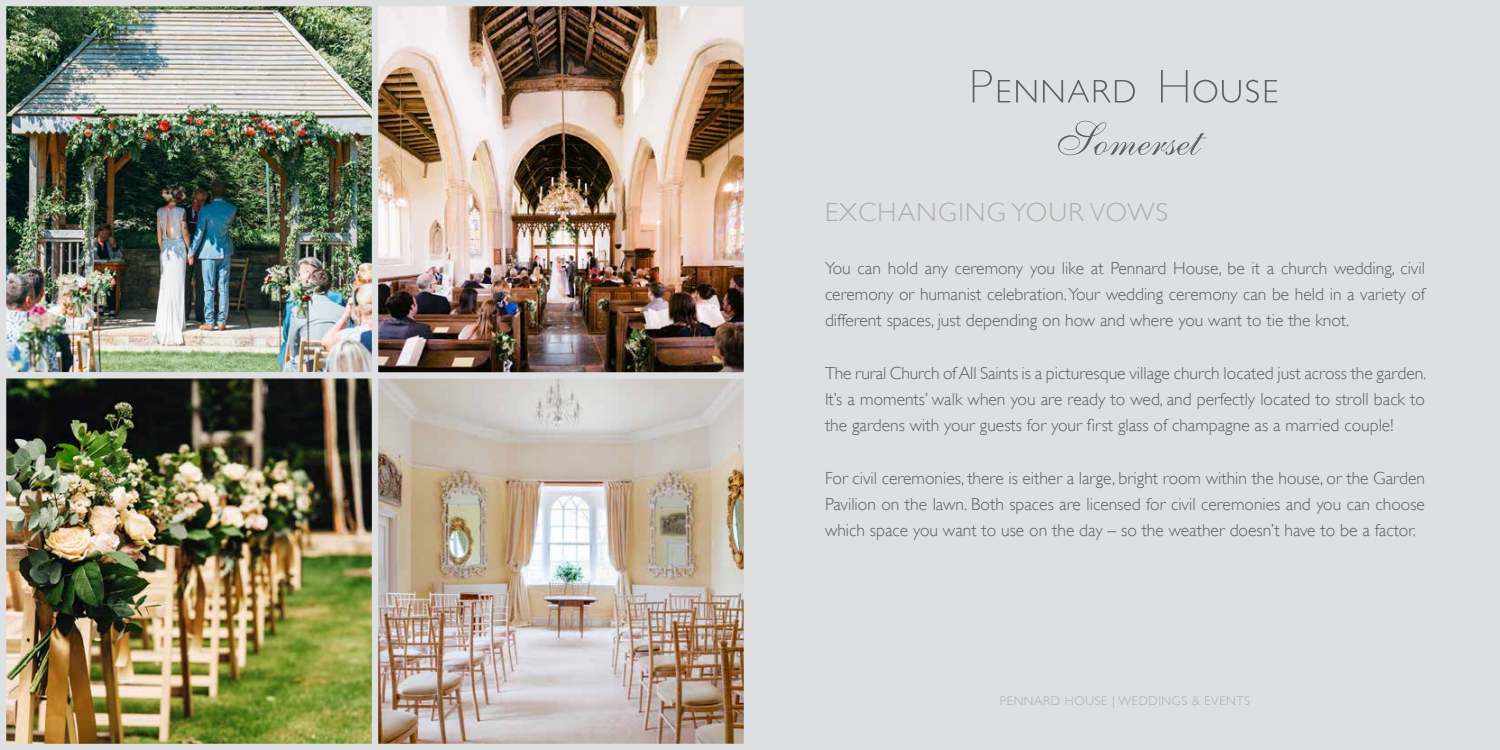
<style>
.page{position:relative;width:1500px;height:750px;background:#dedfe0}
.page>*{position:absolute;margin:0;border:0;box-sizing:border-box;transform-origin:0 0}
.t1{font:300 26.25px "Gill Sans";letter-spacing:.05em;color:#afafb0}
.t2{font:300 17.5px/26.2px "Gill Sans";color:#5f6062;text-align:justify}
.t3{font:300 12.5px "Gill Sans";letter-spacing:.05em;color:#aaacaf}
</style>
<div class="page">
<svg style="left:998px;top:80px;width:12px;height:22px"></svg>
<svg style="left:1016px;top:80px;width:20px;height:22px"></svg>
<svg style="left:1043px;top:80px;width:92px;height:22px"></svg>
<svg style="left:1194px;top:80px;width:65px;height:23px"></svg>
<svg style="left:1265px;top:80px;width:12px;height:22px"></svg>
<svg style="left:1058px;top:121px;width:149px;height:34px"></svg>
<svg style="left:1161px;top:70px;width:27px;height:32px"></svg>
<svg style="left:973px;top:70px;width:19px;height:32px"></svg>
<img style="left:7px;top:7px;width:736px;height:736px">
<div style="left:372px;top:372px;width:378px;height:378px;border:6px solid #dedfe0"></div>
<div style="left:372px;top:0;width:378px;height:378px;border:6px solid #dedfe0"></div>
<div style="left:0;top:0;width:378px;height:378px;border:6px solid #dedfe0"></div>
<div style="left:0;top:372px;width:378px;height:378px;border:6px solid #dedfe0"></div>
<h1 class="t1" style="left:825px;top:198px;width:345px">EXCHANGING YOUR VOWS</h1>
<p class="t2" style="left:825px;top:255px;width:602px">You can hold any ceremony you like at Pennard House, be it a church wedding, civil ceremony or humanist celebration. Your wedding ceremony can be held in a variety of different spaces, just depending on how and where you want to tie the knot.</p>
<p class="t2" style="left:825px;top:360px;width:603px">The rural Church of All Saints is a picturesque village church located just across the garden.<br>It’s a moments’ walk when you are ready to wed, and perfectly located to stroll back to the gardens with your guests for your first glass of champagne as a married couple!</p>
<p class="t2" style="left:825px;top:465px;width:602px">For civil ceremonies, there is either a large, bright room within the house, or the Garden Pavilion on the lawn. Both spaces are licensed for civil ceremonies and you can choose which space you want to use on the day – so the weather doesn’t have to be a factor.</p>
<p class="t3" style="left:1000px;top:694px;width:252px">PENNARD HOUSE | WEDDINGS &amp; EVENTS</p>
</div>
